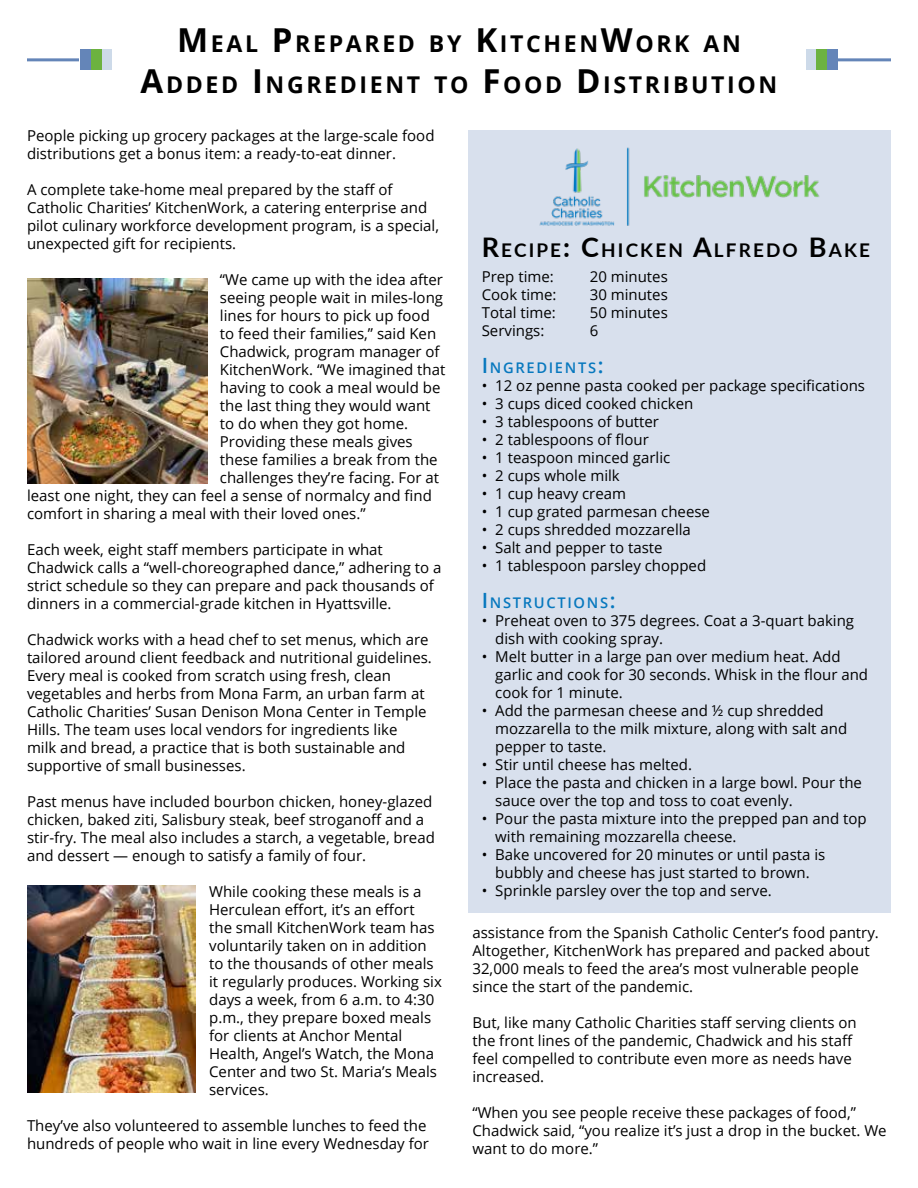
<style>
.page{position:relative;width:918px;height:1188px;background:#fff}
.page>*{position:absolute;margin:0;border:0;box-sizing:border-box;transform-origin:0 0}
.t1{font:700 23.1px/40.5px "Open Sans";letter-spacing:.115em;color:#000;text-align:center}
.t2{font:700 18.9px "Lato";letter-spacing:.115em;color:#000}
.t3{font:15px/18px "Open Sans";color:#000}
.t4{font:600 14.7px "Open Sans";letter-spacing:.115em;color:#0778be}
.s1{font-size:33px}
.s2{font-size:27px}
.s3{font-size:21px}
</style>
<div class="page">
<img style="left:27px;top:279px;width:180px;height:204px">
<hr style="left:27px;top:58px;width:864px;height:3px;background:#6485b8">
<div style="left:80px;top:50px;width:758px;height:20px;background:#fff"></div>
<div style="left:102px;top:50px;width:10px;height:20px;background:#cddae9"></div>
<div style="left:91px;top:50px;width:11px;height:20px;background:#6cb240"></div>
<div style="left:80px;top:50px;width:11px;height:20px;background:#6485b8"></div>
<div style="left:806px;top:50px;width:10px;height:20px;background:#cddae9"></div>
<div style="left:816px;top:50px;width:11px;height:20px;background:#6cb240"></div>
<div style="left:827px;top:50px;width:11px;height:20px;background:#6485b8"></div>
<img style="left:27px;top:886px;width:169px;height:206px">
<div style="left:468px;top:130px;width:423px;height:783px;background:#d8e0ed"></div>
<img style="left:539px;top:147px;width:281px;height:79px">
<h1 class="t1" style="left:141px;top:23px;width:638px"><span class="s1">M</span> EAL <span class="s1">P</span>REPARED BY <span class="s1">K</span>ITCHEN<span class="s1">W</span>ORK AN<br><span class="s1">A</span>DDED <span class="s1">I</span>NGREDI ENT TO <span class="s1">F</span>OOD <span class="s1">D</span>ISTRIBUTION</h1>
<p class="t3" style="left:27px;top:127px;width:409px">People picking up grocery packages at the large-scale food distributions get a bonus item: a ready-to-eat dinner.</p>
<p class="t3" style="left:27px;top:181px;width:414px">A complete take-home meal prepared by the staff of Catholic Charities’ KitchenWork, a catering enterprise and pilot culinary workforce development program, is a special, unexpected gift for recipients.</p>
<p class="t3" style="left:220px;top:271px;width:225px">“We came up with the idea after</p>
<p class="t3" style="left:220px;top:289px;width:225px">seeing people wait in miles-long</p>
<p class="t3" style="left:220px;top:307px;width:211px">lines for hours to pick up food</p>
<p class="t3" style="left:220px;top:325px;width:218px">to feed their families,” said Ken</p>
<p class="t3" style="left:220px;top:343px;width:221px">Chadwick, program manager of</p>
<p class="t3" style="left:220px;top:361px;width:227px">KitchenWork. “We imagined that</p>
<p class="t3" style="left:220px;top:379px;width:222px">having to cook a meal would be</p>
<p class="t3" style="left:220px;top:397px;width:212px">the last thing they would want</p>
<p class="t3" style="left:220px;top:415px;width:190px">to do when they got home.</p>
<p class="t3" style="left:220px;top:433px;width:194px">Providing these meals gives</p>
<p class="t3" style="left:220px;top:451px;width:219px">these families a break from the</p>
<p class="t3" style="left:220px;top:469px;width:221px">challenges they’re facing. For at</p>
<p class="t3" style="left:27px;top:487px;width:406px">least one night, they can feel a sense of normalcy and find</p>
<p class="t3" style="left:27px;top:505px;width:340px">comfort in sharing a meal with their loved ones.”</p>
<p class="t3" style="left:27px;top:541px;width:416px">Each week, eight staff members participate in what Chadwick calls a “well-choreographed dance,” adhering to a strict schedule so they can prepare and pack thousands of dinners in a commercial-grade kitchen in Hyattsville.</p>
<p class="t3" style="left:27px;top:631px;width:406px">Chadwick works with a head chef to set menus, which are tailored around client feedback and nutritional guidelines.<br>Every meal is cooked from scratch using fresh, clean vegetables and herbs from Mona Farm, an urban farm at Catholic Charities’ Susan Denison Mona Center in Temple Hills. The team uses local vendors for ingredients like<br>milk and bread, a practice that is both sustainable and supportive of small businesses.</p>
<p class="t3" style="left:27px;top:793px;width:409px">Past menus have included bourbon chicken, honey-glazed chicken, baked ziti, Salisbury steak, beef stroganoff and a stir-fry. The meal also includes a starch, a vegetable, bread and dessert — enough to satisfy a family of four.</p>
<p class="t3" style="left:209px;top:883px;width:234px">While cooking these meals is a<br>Herculean effort, it’s an effort<br>the small KitchenWork team has voluntarily taken on in addition to the thousands of other meals it regularly produces. Working six days a week, from 6 a.m. to 4:30 p.m., they prepare boxed meals for clients at Anchor Mental<br>Health, Angel’s Watch, the Mona<br>Center and two St. Maria’s Meals services.</p>
<p class="t3" style="left:27px;top:1117px;width:403px">They’ve also volunteered to assemble lunches to feed the hundreds of people who wait in line every Wednesday for</p>
<p class="t2" style="left:482px;top:236px;width:390px"><span class="s2">R</span>ECIPE<span class="s2">: C</span>HICKEN <span class="s2">A</span>LFREDO <span class="s2">B</span>AKE</p>
<p class="t3" style="left:482px;top:267px;width:74px">Prep time:</p>
<p class="t3" style="left:590px;top:267px;width:80px">20 minutes</p>
<p class="t3" style="left:482px;top:285px;width:76px">Cook time:</p>
<p class="t3" style="left:590px;top:285px;width:80px">30 minutes</p>
<p class="t3" style="left:482px;top:303px;width:76px">Total time:</p>
<p class="t3" style="left:590px;top:303px;width:80px">50 minutes</p>
<p class="t3" style="left:482px;top:321px;width:64px">Servings:</p>
<p class="t3" style="left:590px;top:321px;width:10px">6</p>
<p class="t4" style="left:482px;top:357px;width:123px"><span class="s3">I</span> NGREDIENTS<span class="s3">:</span></p>
<p class="t3" style="left:482px;top:376px;width:385px">• 12 oz penne pasta cooked per package specifications</p>
<p class="t3" style="left:482px;top:394px;width:213px">• 3 cups diced cooked chicken</p>
<p class="t3" style="left:482px;top:412px;width:179px">• 3 tablespoons of butter</p>
<p class="t3" style="left:482px;top:430px;width:169px">• 2 tablespoons of flour</p>
<p class="t3" style="left:482px;top:448px;width:190px">• 1 teaspoon minced garlic</p>
<p class="t3" style="left:482px;top:466px;width:140px">• 2 cups whole milk</p>
<p class="t3" style="left:482px;top:484px;width:146px">• 1 cup heavy cream</p>
<p class="t3" style="left:482px;top:502px;width:230px">• 1 cup grated parmesan cheese</p>
<p class="t3" style="left:482px;top:520px;width:211px">• 2 cups shredded mozzarella</p>
<p class="t3" style="left:482px;top:538px;width:182px">• Salt and pepper to taste</p>
<p class="t3" style="left:482px;top:556px;width:226px">• 1 tablespoon parsley chopped</p>
<p class="t4" style="left:482px;top:592px;width:135px"><span class="s3">I</span> NSTRUCTIONS<span class="s3">:</span></p>
<p class="t3" style="left:495px;top:611px;width:360px;text-indent:-14px">• Preheat oven to 375 degrees. Coat a 3-quart baking dish with cooking spray.</p>
<p class="t3" style="left:495px;top:647px;width:374px;text-indent:-14px">• Melt butter in a large pan over medium heat. Add garlic and cook for 30 seconds. Whisk in the flour and cook for 1 minute.</p>
<p class="t3" style="left:495px;top:701px;width:353px;text-indent:-14px">• Add the parmesan cheese and ½ cup shredded mozzarella to the milk mixture, along with salt and pepper to taste.</p>
<p class="t3" style="left:482px;top:755px;width:212px">• Stir until cheese has melted.</p>
<p class="t3" style="left:495px;top:773px;width:368px;text-indent:-14px">• Place the pasta and chicken in a large bowl. Pour the sauce over the top and toss to coat evenly.</p>
<p class="t3" style="left:495px;top:809px;width:373px;text-indent:-14px">• Pour the pasta mixture into the prepped pan and top with remaining mozzarella cheese.</p>
<p class="t3" style="left:482px;top:845px;width:345px;text-align:center">• Bake uncovered for 20 minutes or until pasta is bubbly and cheese has just started to brown.</p>
<p class="t3" style="left:482px;top:881px;width:292px">• Sprinkle parsley over the top and serve.</p>
<p class="t3" style="left:472px;top:923px;width:408px">assistance from the Spanish Catholic Center’s food pantry.<br>Altogether, KitchenWork has prepared and packed about 32,000 meals to feed the area’s most vulnerable people since the start of the pandemic.</p>
<p class="t3" style="left:472px;top:1013px;width:386px">But, like many Catholic Charities staff serving clients on the front lines of the pandemic, Chadwick and his staff feel compelled to contribute even more as needs have increased.</p>
<p class="t3" style="left:472px;top:1103px;width:416px">“When you see people receive these packages of food,”<br>Chadwick said, “you realize it’s just a drop in the bucket. We want to do more.”</p>
</div>
